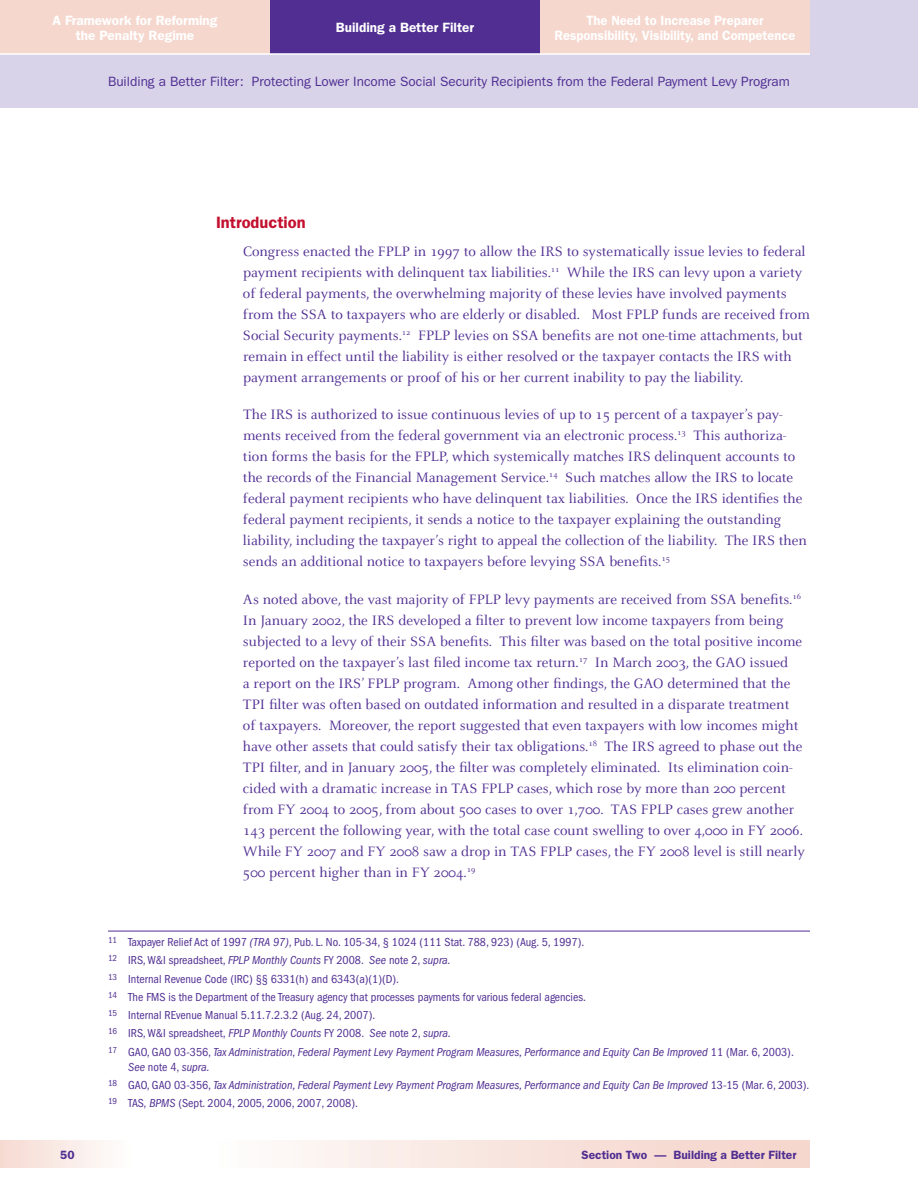
<style>
.page{position:relative;width:918px;height:1188px;background:#fff}
.page>*{position:absolute;margin:0;border:0;box-sizing:border-box;transform-origin:0 0}
.t1{font:600 16.5px "Franklin Gothic";color:#c3102f}
.t2{font:15px/21px "Celeste";color:#502e92}
.t3{font:13.5px "Franklin Gothic";color:#502e92}
.t4{font:600 13.5px/15px "Franklin Gothic";color:#fff;text-align:center;scale:.96 1}
.t5{font:600 13.5px/15px "Franklin Gothic";color:#fff;text-align:center}
.t6{font:condensed 12px/18.3px "Franklin Gothic";color:#502e92}
.t7{font:italic condensed 12px/18.3px "Franklin Gothic";color:#502e92}
.t8{font:600 12px "Franklin Gothic";color:#502e92}
.s1{font-style:italic}
.s2{font-style:normal}
</style>
<div class="page">
<div style="left:0;top:0;width:918px;height:108px;background:#d8d3e9"></div>
<svg style="left:292px;top:1141px;width:518px;height:27px;background:#f7e3dc"></svg>
<div style="left:0;top:1141px;width:148px;height:27px;background:linear-gradient(to right,#f6dad2,#fff)"></div>
<div style="left:270px;top:0;width:270px;height:54px;background:#502e92"></div>
<div style="left:0;top:0;width:270px;height:54px;background:#f5d7ce"></div>
<div style="left:540px;top:0;width:270px;height:54px;background:#f5d7ce"></div>
<hr style="left:0;top:53px;width:810px;height:2px;background:#fff">
<hr style="left:108px;top:931px;width:702px;height:1px;background:#502e92">
<p class="t5" style="left:53px;top:12px;width:166px">A Framework for Reforming the Penalty Regime</p>
<p class="t5" style="left:336px;top:20px;width:140px">Building a Better Filter</p>
<p class="t4" style="left:555px;top:12px;width:252px">The Need to Increase Preparer<br>Responsibility, Visibility, and Competence</p>
<p class="t3" style="left:108px;top:74px;width:683px">Building a Better Filter: Protecting Lower Income Social Security Recipients from the Federal Payment Levy Program</p>
<p class="t1" style="left:216px;top:213px;width:91px">Introduction</p>
<p class="t2" style="left:243px;top:241px;width:568px">Congress enacted the FPLP in 1997 to allow the IRS to systematically issue levies to federal payment recipients with delinquent tax liabilities. <sup>11</sup> While the IRS can levy upon a variety of federal payments, the overwhelming majority of these levies have involved payments from the SSA to taxpayers who are elderly or disabled. Most FPLP funds are received from Social Security payments. <sup>12</sup> FPLP levies on SSA benefits are not one-time attachments, but remain in effect until the liability is either resolved or the taxpayer contacts the IRS with payment arrangements or proof of his or her current inability to pay the liability.</p>
<p class="t2" style="left:243px;top:405px;width:565px">The IRS is authorized to issue continuous levies of up to 15 percent of a taxpayer’s pay&shy;ments received from the federal government via an electronic process. <sup>13</sup> This authoriza&shy;tion forms the basis for the FPLP, which systemically matches IRS delinquent accounts to the records of the Financial Management Service. <sup>14</sup> Such matches allow the IRS to locate federal payment recipients who have delinquent tax liabilities. Once the IRS identifies the federal payment recipients, it sends a notice to the taxpayer explaining the outstanding liability, including the taxpayer’s right to appeal the collection of the liability. The IRS then sends an additional notice to taxpayers before levying SSA benefits. <sup>15</sup></p>
<p class="t2" style="left:243px;top:589px;width:563px">As noted above, the vast majority of FPLP levy payments are received from SSA benefits. <sup>16<br></sup>In January 2002, the IRS developed a filter to prevent low income taxpayers from being subjected to a levy of their SSA benefits. This filter was based on the total positive income reported on the taxpayer’s last filed income tax return. <sup>17</sup> In March 2003, the GAO issued<br>a report on the IRS’ FPLP program. Among other findings, the GAO determined that the TPI filter was often based on outdated information and resulted in a disparate treatment of taxpayers. Moreover, the report suggested that even taxpayers with low incomes might have other assets that could satisfy their tax obligations. <sup>18</sup> The IRS agreed to phase out the TPI filter, and in January 2005, the filter was completely eliminated. Its elimination coin&shy;cided with a dramatic increase in TAS FPLP cases, which rose by more than 200 percent from FY 2004 to 2005, from about 500 cases to over 1,700. TAS FPLP cases grew another 143 percent the following year, with the total case count swelling to over 4,000 in FY 2006.<br>While FY 2007 and FY 2008 saw a drop in TAS FPLP cases, the FY 2008 level is still nearly 500 percent higher than in FY 2004. <sup>19</sup></p>
<p class="t6" style="left:108px;top:933px;width:687px"><sup>11</sup> Taxpayer Relief Act of 1997 <span class="s1">(TRA 97)</span>, Pub. L. No. 105-34, § 1024 (111 Stat. 788, 923) (Aug. 5, 1997).<br><sup>12</sup> IRS, W&amp;I spreadsheet, <span class="s1">FPLP Monthly Counts</span> FY 2008. <span class="s1">See</span> note 2, <span class="s1">supra.<br></span><sup>13</sup> Internal Revenue Code (IRC) §§ 6331(h) and 6343(a)(1)(D).<br><sup>14</sup> The FMS is the Department of the Treasury agency that processes payments for various federal agencies.<br><sup>15</sup> Internal REvenue Manual 5.11.7.2.3.2 (Aug. 24, 2007).<br><sup>16</sup> IRS, W&amp;I spreadsheet, <span class="s1">FPLP Monthly Counts</span> FY 2008. <span class="s1">See</span> note 2, <span class="s1">supra.<br></span><sup>17</sup> GAO, GAO 03-356, <span class="s1">Tax Administration, Federal Payment Levy Payment Program Measures, Performance and Equity Can Be Improved</span> 11 (Mar. 6, 2003).</p>
<p class="t7" style="left:108px;top:1058px;width:703px;text-indent:20px">See <span class="s2">note 4,</span> supra.<br><sup>18</sup> <span class="s2">GAO, GAO 03-356,</span> Tax Administration, Federal Payment Levy Payment Program Measures, Performance and Equity Can Be Improved <span class="s2">13-15 (Mar. 6, 2003).<br></span><sup>19</sup> <span class="s2">TAS,</span> BPMS <span class="s2">(Sept. 2004, 2005, 2006, 2007, 2008).</span></p>
<p class="t8" style="left:60px;top:1148px;width:16px">50</p>
<p class="t8" style="left:582px;top:1148px;width:216px">Section Two — Building a Better Filter</p>
</div>
